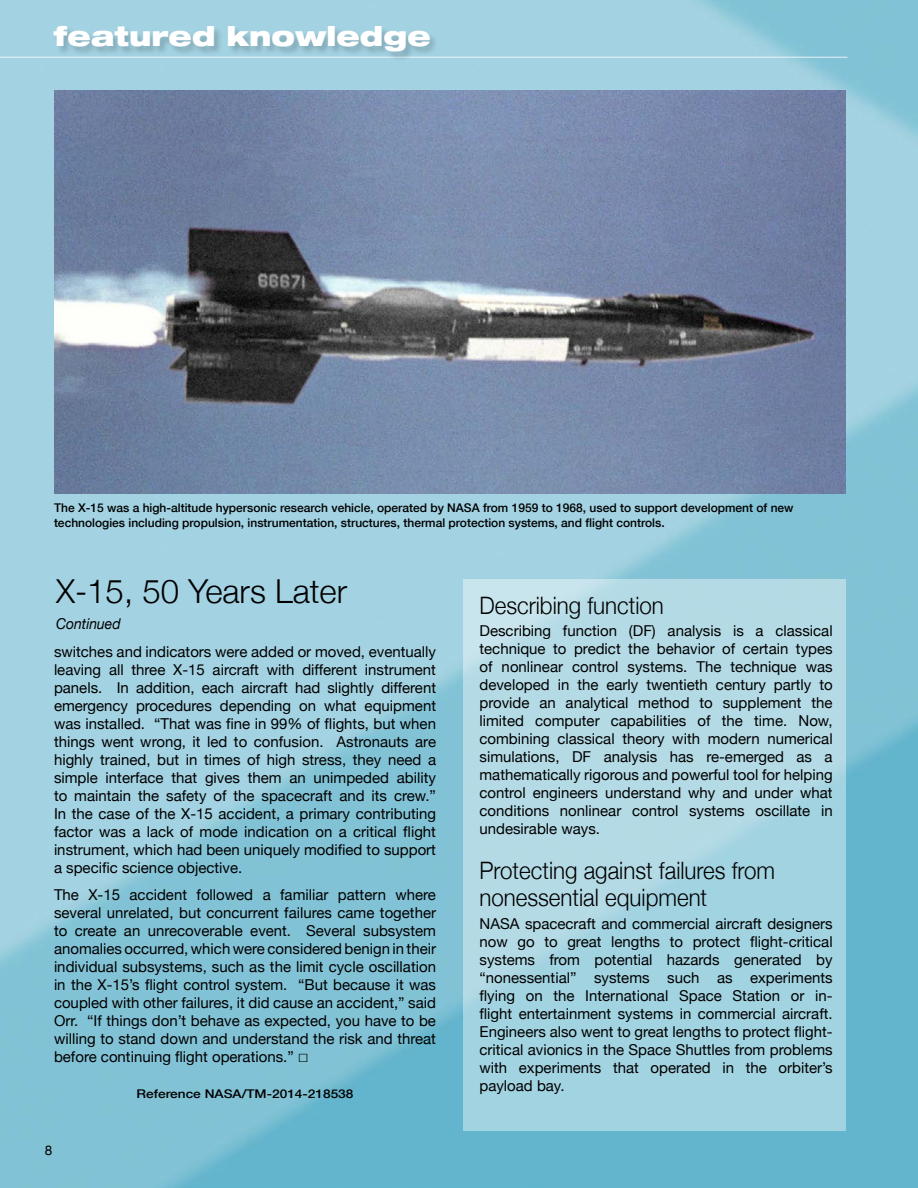
<style>
.page{position:relative;width:918px;height:1188px;background:#fff}
.page>*{position:absolute;margin:0;border:0;box-sizing:border-box;transform-origin:0 0}
.t1{font:300 33px "Helvetica Neue";color:#000}
.t2{font:900 expanded 27px "Helvetica Neue";color:#fff}
.t3{font:300 24px/27px "Helvetica Neue";color:#000;scale:.93 1}
.t4{font:15px/18px "Helvetica Neue";color:#000;text-align:justify}
.t5{font:italic 15px "Helvetica Neue";color:#000;scale:.93 1}
.t6{font:13.5px "Helvetica Neue";color:#000}
.t7{font:500 12px/14.2px "Helvetica Neue";color:#000}
.t8{font:500 12px "Helvetica Neue";color:#000;scale:1.14 1}
.s1{font-family:"Times New Roman";font-size:18px}
</style>
<div class="page">
<img style="left:0;top:0;width:918px;height:1188px">
<div style="left:464px;top:579px;width:382px;height:551px;background:linear-gradient(to bottom,#bbdde8,#9ed1e0)"></div>
<img style="left:54px;top:90px;width:792px;height:403px">
<hr style="left:0;top:57px;width:848px;height:1px;background:#fff">
<div style="left:53px;top:26px;width:386px;height:36px;background:#000;opacity:.18"></div>
<h2 class="t2" style="left:54px;top:19px;width:379px">featured knowledge</h2>
<p class="t7" style="left:54px;top:501px;width:741px">The X-15 was a high-altitude hypersonic research vehicle, operated by NASA from 1959 to 1968, used to support development of new technologies including propulsion, instrumentation, structures, thermal protection systems, and flight controls.</p>
<h1 class="t1" style="left:56px;top:565px;width:293px">X-15, 50 Years Later</h1>
<p class="t5" style="left:56px;top:613px;width:71px">Continued</p>
<p class="t4" style="left:54px;top:643px;width:384px">switches and indicators were added or moved, eventually leaving all three X-15 aircraft with different instrument panels. In addition, each aircraft had slightly different emergency procedures depending on what equipment was installed. “That was fine in 99% of flights, but when things went wrong, it led to confusion. Astronauts are highly trained, but in times of high stress, they need a simple interface that gives them an unimpeded ability to maintain the safety of the spacecraft and its crew.” In the case of the X-15 accident, a primary contributing factor was a lack of mode indication on a critical flight instrument, which had been uniquely modified to support a specific science objective.</p>
<p class="t4" style="left:54px;top:886px;width:384px">The X-15 accident followed a familiar pattern where several unrelated, but concurrent failures came together to create an unrecoverable event. Several subsystem anomalies occurred, which were considered benign in their individual subsystems, such as the limit cycle oscillation in the X-15’s flight control system. “But because it was coupled with other failures, it did cause an accident,” said Orr. “If things don’t behave as expected, you have to be willing to stand down and understand the risk and threat before continuing flight operations.” <span class="s1">□</span></p>
<p class="t8" style="left:137px;top:1084px;width:192px">Reference NASA/TM-2014-218538</p>
<p class="t6" style="left:45px;top:1140px;width:9px">8</p>
<h3 class="t3" style="left:480px;top:591px;width:200px">Describing function</h3>
<p class="t4" style="left:480px;top:623px;width:355px">Describing function (DF) analysis is a classical technique to predict the behavior of certain types of nonlinear control systems. The technique was developed in the early twentieth century partly to provide an analytical method to supplement the limited computer capabilities of the time. Now, combining classical theory with modern numerical simulations, DF analysis has re-emerged as a mathematically rigorous and powerful tool for helping control engineers understand why and under what conditions nonlinear control systems oscillate in undesirable ways.</p>
<h3 class="t3" style="left:480px;top:856px;width:319px">Protecting against failures from nonessential equipment</h3>
<p class="t4" style="left:480px;top:915px;width:355px">NASA spacecraft and commercial aircraft designers now go to great lengths to protect flight-critical systems from potential hazards generated by “nonessential” systems such as experiments flying on the International Space Station or in&shy;flight entertainment systems in commercial aircraft.<br>Engineers also went to great lengths to protect flight&shy;critical avionics in the Space Shuttles from problems with experiments that operated in the orbiter’s payload bay.</p>
</div>
